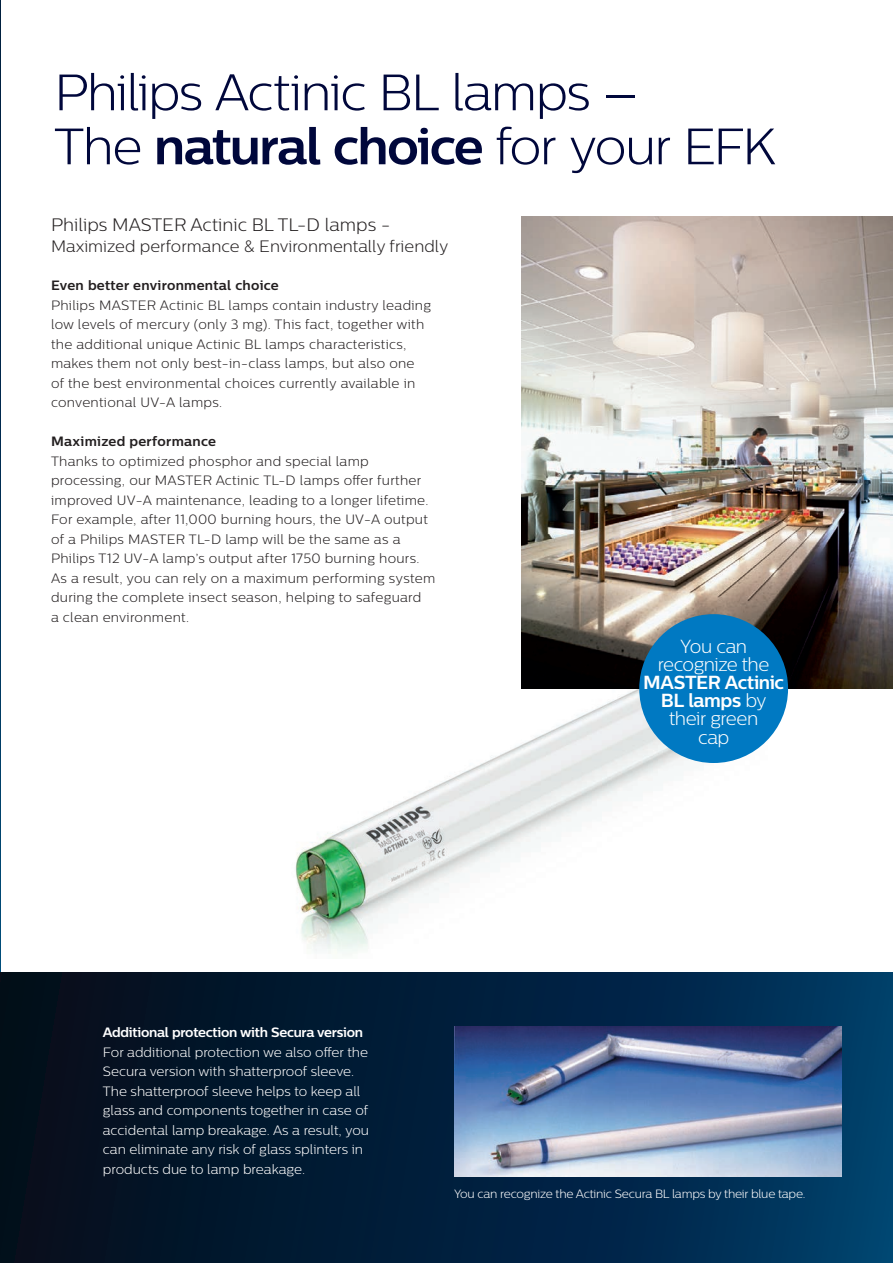
<style>
.page{position:relative;width:893px;height:1263px;background:#fff}
.page>*{position:absolute;margin:0;border:0;box-sizing:border-box;transform-origin:0 0}
.t1{font:300 51px/54px "Centrale Sans";letter-spacing:-.035em;color:#00073b}
.t2{font:700 18.9px/18px "Centrale Sans";letter-spacing:-.025em;color:#fff;text-align:center}
.t3{font:300 18.9px/18px "Centrale Sans";letter-spacing:-.025em;color:#fff;text-align:center}
.t4{font:300 18px "Centrale Sans";color:#231f20}
.t5{font:300 16.5px "Centrale Sans";color:#231f20}
.t6{font:300 13.5px/19.5px "Centrale Sans";letter-spacing:.02em;color:#231f20}
.t7{font:300 13.5px/19.5px "Centrale Sans";color:#fff}
.t8{font:700 13.5px "Centrale Sans";letter-spacing:.02em;color:#231f20}
.t9{font:700 13.5px "Centrale Sans";letter-spacing:-.02em;color:#fff}
.t10{font:300 12px "Centrale Sans";letter-spacing:-.02em;color:#fff}
.s1{font-weight:700}
.s2{font-weight:300}
</style>
<div class="page">
<svg style="left:0;top:0;width:1px;height:972px"></svg>
<img style="left:295px;top:688px;width:473px;height:264px">
<div style="left:0;top:972px;width:893px;height:291px;background:linear-gradient(to right,#030916,#023b67)"></div>
<img style="left:454px;top:1027px;width:388px;height:149px">
<img style="left:521px;top:217px;width:372px;height:471px">
<div style="left:639px;top:614px;width:149px;height:149px;background:#0079c2;border-radius:50%"></div>
<h1 class="t1" style="left:54px;top:65px;width:724px">Philips Actinic BL lamps –<br>The <span class="s1">natural choice</span> for your EFK</h1>
<h3 class="t4" style="left:51px;top:214px;width:341px">Philips MASTER Actinic BL TL-D lamps -</h3>
<p class="t5" style="left:51px;top:237px;width:399px">Maximized performance &amp; Environmentally friendly</p>
<p class="t8" style="left:51px;top:277px;width:229px">Even better environmental choice</p>
<p class="t6" style="left:51px;top:295px;width:382px">Philips MASTER Actinic BL lamps contain industry leading low levels of mercury (only 3 mg). This fact, together with the additional unique Actinic BL lamps characteristics, makes them not only best-in-class lamps, but also one of the best environmental choices currently available in conventional UV-A lamps.</p>
<p class="t8" style="left:51px;top:433px;width:167px">Maximized performance</p>
<p class="t6" style="left:51px;top:451px;width:386px">Thanks to optimized phosphor and special lamp processing, our MASTER Actinic TL-D lamps offer further improved UV-A maintenance, leading to a longer lifetime.<br>For example, after 11,000 burning hours, the UV-A output of a Philips MASTER TL-D lamp will be the same as a Philips T12 UV-A lamp’s output after 1750 burning hours.<br>As a result, you can rely on a maximum performing system during the complete insect season, helping to safeguard<br>a clean environment.</p>
<h2 class="t3" style="left:658px;top:638px;width:113px">You can recognize the</h2>
<h2 class="t2" style="left:643px;top:673px;width:142px">MASTER Actinic<br>BL lamps <span class="s2">by their green<br>cap</span></h2>
<p class="t9" style="left:103px;top:1024px;width:262px">Additional protection with Secura version</p>
<p class="t7" style="left:103px;top:1042px;width:268px">For additional protection we also offer the Secura version with shatterproof sleeve.<br>The shatterproof sleeve helps to keep all glass and components together in case of accidental lamp breakage. As a result, you can eliminate any risk of glass splinters in products due to lamp breakage.</p>
<p class="t10" style="left:454px;top:1187px;width:353px">You can recognize the Actinic Secura BL lamps by their blue tape.</p>
</div>
